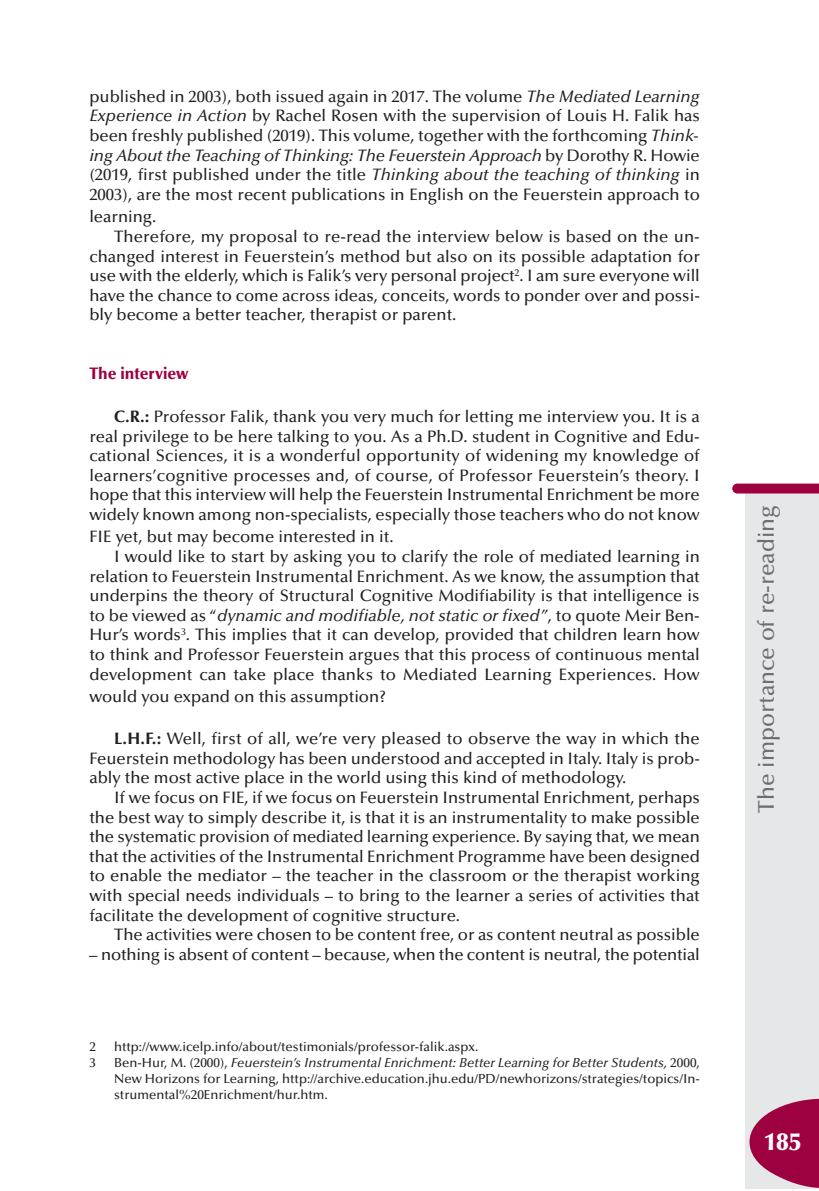
<style>
.page{position:relative;width:819px;height:1191px;background:#fff}
.page>*{position:absolute;margin:0;border:0;box-sizing:border-box;transform-origin:0 0}
.t1{font:900 24.5px "Optima";color:#fff}
.t2{font:500 22.75px "Optima";color:#6c6d70}
.t3{font:500 16.62px/19.6px "Optima";color:#231f20;text-align:justify}
.t4{font:italic 500 16.62px "Optima";color:#231f20}
.t5{font:900 16.62px "Optima";color:#9d0140;scale:.95 1}
.t6{font:500 13.12px/16.1px "Optima";color:#231f20;text-align:justify}
.s1{font-style:italic}
.s2{font-weight:700}
.s3{font-style:normal}
</style>
<div class="page">
<div style="left:745px;top:491px;width:74px;height:697px;background:#e6e7e9"></div>
<svg style="left:732px;top:483px;width:87px;height:10px"></svg>
<svg style="left:749px;top:1098px;width:70px;height:90px"></svg>
<p class="t3" style="left:89px;top:88px;width:612px">published in 2003), both issued again in 2017. The volume <span class="s1">The Mediated Learning Experience in Action</span> by Rachel Rosen with the supervision of Louis H. Falik has been freshly published (2019). This volume, together with the forthcoming <span class="s1">Think&shy;ing About the Teaching of Thinking: The Feuerstein Approach</span> by Dorothy R. Howie (2019, first published under the title <span class="s1">Thinking about the teaching of thinking</span> in 2003), are the most recent publications in English on the Feuerstein approach to</p>
<p class="t3" style="left:89px;top:208px;width:68px">learning.</p>
<p class="t3" style="left:114px;top:228px;width:587px">Therefore, my proposal to re-read the interview below is based on the un-</p>
<p class="t3" style="left:89px;top:248px;width:612px">changed interest in Feuerstein’s method but also on its possible adaptation for</p>
<p class="t3" style="left:89px;top:267px;width:612px">use with the elderly, which is Falik’s very personal project<sup>2</sup>. I am sure everyone will</p>
<p class="t3" style="left:89px;top:287px;width:612px">have the chance to come across ideas, conceits, words to ponder over and possi-</p>
<p class="t3" style="left:89px;top:307px;width:368px">bly become a better teacher, therapist or parent.</p>
<p class="t5" style="left:89px;top:367px;width:106px">The interview</p>
<p class="t3" style="left:89px;top:408px;width:612px;text-indent:25px"><span class="s2">C.R.:</span> Professor Falik, thank you very much for letting me interview you. It is a real privilege to be here talking to you. As a Ph.D. student in Cognitive and Edu&shy;cational Sciences, it is a wonderful opportunity of widening my knowledge of learners’cognitive processes and, of course, of Professor Feuerstein’s theory. I hope that this interview will help the Feuerstein Instrumental Enrichment be more widely known among non-specialists, especially those teachers who do not know</p>
<p class="t3" style="left:89px;top:528px;width:306px">FIE yet, but may become interested in it.</p>
<p class="t3" style="left:114px;top:548px;width:587px">I would like to start by asking you to clarify the role of mediated learning in</p>
<p class="t3" style="left:89px;top:568px;width:612px">relation to Feuerstein Instrumental Enrichment. As we know, the assumption that</p>
<p class="t3" style="left:89px;top:587px;width:611px">underpins the theory of Structural Cognitive Modifiability is that intelligence is</p>
<p class="t4" style="left:89px;top:608px;width:612px"><span class="s3">to be viewed as “</span>dynamic and modifiable, not static or fixed”<span class="s3">, to quote Meir Ben-</span></p>
<p class="t3" style="left:89px;top:626px;width:612px">Hur’s words<sup>3</sup>. This implies that it can develop, provided that children learn how</p>
<p class="t3" style="left:89px;top:646px;width:612px">to think and Professor Feuerstein argues that this process of continuous mental</p>
<p class="t3" style="left:89px;top:666px;width:612px">development can take place thanks to Mediated Learning Experiences. How</p>
<p class="t3" style="left:89px;top:688px;width:299px">would you expand on this assumption?</p>
<p class="t3" style="left:89px;top:730px;width:612px;text-indent:25px"><span class="s2">L.H.F.:</span> Well, first of all, we’re very pleased to observe the way in which the Feuerstein methodology has been understood and accepted in Italy. Italy is prob&shy;ably the most active place in the world using this kind of methodology.</p>
<p class="t3" style="left:89px;top:789px;width:612px;text-indent:25px">If we focus on FIE, if we focus on Feuerstein Instrumental Enrichment, perhaps the best way to simply describe it, is that it is an instrumentality to make possible the systematic provision of mediated learning experience. By saying that, we mean that the activities of the Instrumental Enrichment Programme have been designed to enable the mediator – the teacher in the classroom or the therapist working with special needs individuals – to bring to the learner a series of activities that facilitate the development of cognitive structure.</p>
<p class="t3" style="left:114px;top:926px;width:587px">The activities were chosen to be content free, or as content neutral as possible</p>
<p class="t3" style="left:89px;top:946px;width:612px">– nothing is absent of content – because, when the content is neutral, the potential</p>
<p class="t6" style="left:89px;top:1040px;width:8px">2</p>
<p class="t6" style="left:114px;top:1040px;width:365px">http://www.icelp.info/about/testimonials/professor-falik.aspx.</p>
<p class="t6" style="left:89px;top:1056px;width:8px">3</p>
<p class="t6" style="left:114px;top:1056px;width:587px">Ben-Hur, M. (2000), <span class="s1">Feuerstein’s Instrumental Enrichment: Better Learning for Better Students,</span> 2000, New Horizons for Learning, http://archive.education.jhu.edu/PD/newhorizons/strategies/topics/In&shy;strumental%20Enrichment/hur.htm.</p>
<h2 class="t2" style="left:757px;top:812px;width:308px;rotate:-90deg">The importance of re-reading</h2>
<h1 class="t1" style="left:764px;top:1131px;width:38px">185</h1>
</div>
